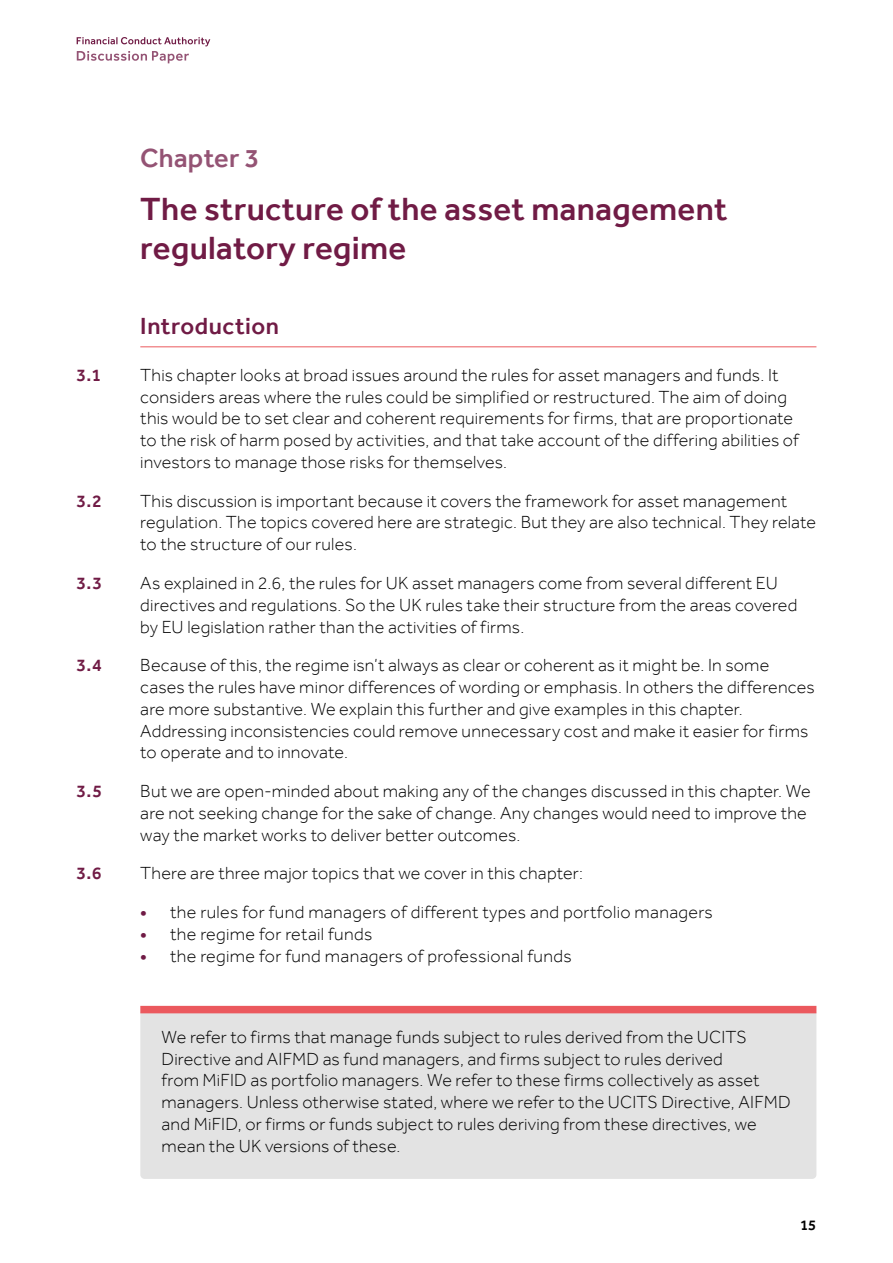
<style>
.page{position:relative;width:893px;height:1263px;background:#fff}
.page>*{position:absolute;margin:0;border:0;box-sizing:border-box;transform-origin:0 0}
.t1{font:500 33px/39.6px "Effra";letter-spacing:.01em;color:#701b45}
.t2{font:500 27px "Effra";letter-spacing:.01em;color:#945374}
.t3{font:500 24px "Effra";letter-spacing:.02em;color:#701b45}
.t4{font:300 18px/21.8px "Effra";letter-spacing:.01em;color:#000}
.t5{font:500 18px "Effra";color:#701b45}
.t6{font:500 15px "Effra";color:#000}
.s1{font-weight:500;color:#701b45}
</style>
<div class="page">
<svg style="left:77px;top:37px;width:133px;height:26px"></svg>
<hr style="left:140px;top:346px;width:676px;height:1px;background:#eb595e">
<div style="left:140px;top:1009px;width:676px;height:170px;background:#e3e3e3;border-radius:4px"></div>
<div style="left:140px;top:1006px;width:676px;height:7px;background:#eb595e"></div>
<h2 class="t2" style="left:140px;top:142px;width:121px">Chapter 3</h2>
<h1 class="t1" style="left:140px;top:188px;width:589px">The structure of the asset management regulatory regime</h1>
<h3 class="t3" style="left:140px;top:311px;width:140px">Introduction</h3>
<p class="t5" style="left:77px;top:364px;width:26px">3.1</p>
<p class="t4" style="left:140px;top:364px;width:660px">This chapter looks at broad issues around the rules for asset managers and funds. It considers areas where the rules could be simplified or restructured. The aim of doing this would be to set clear and coherent requirements for firms, that are proportionate to the risk of harm posed by activities, and that take account of the differing abilities of investors to manage those risks for themselves.</p>
<p class="t5" style="left:77px;top:490px;width:27px">3.2</p>
<p class="t4" style="left:140px;top:490px;width:677px">This discussion is important because it covers the framework for asset management regulation. The topics covered here are strategic. But they are also technical. They relate to the structure of our rules.</p>
<p class="t5" style="left:77px;top:572px;width:27px">3.3</p>
<p class="t4" style="left:140px;top:572px;width:658px">As explained in 2.6, the rules for UK asset managers come from several different EU directives and regulations. So the UK rules take their structure from the areas covered by EU legislation rather than the activities of firms.</p>
<p class="t5" style="left:77px;top:654px;width:27px">3.4</p>
<p class="t4" style="left:140px;top:654px;width:676px">Because of this, the regime isn’t always as clear or coherent as it might be. In some cases the rules have minor differences of wording or emphasis. In others the differences are more substantive. We explain this further and give examples in this chapter.<br>Addressing inconsistencies could remove unnecessary cost and make it easier for firms to operate and to innovate.</p>
<p class="t5" style="left:77px;top:780px;width:27px">3.5</p>
<p class="t4" style="left:140px;top:780px;width:672px">But we are open-minded about making any of the changes discussed in this chapter. We are not seeking change for the sake of change. Any changes would need to improve the way the market works to deliver better outcomes.</p>
<p class="t5" style="left:77px;top:862px;width:27px">3.6</p>
<p class="t4" style="left:140px;top:862px;width:444px">There are three major topics that we cover in this chapter:</p>
<p class="t4" style="left:140px;top:901px;width:574px"><span class="s1">•</span> the rules for fund managers of different types and portfolio managers</p>
<p class="t4" style="left:140px;top:923px;width:234px"><span class="s1">•</span> the regime for retail funds</p>
<p class="t4" style="left:140px;top:944px;width:433px"><span class="s1">•</span> the regime for fund managers of professional funds</p>
<p class="t4" style="left:162px;top:1026px;width:630px">We refer to firms that manage funds subject to rules derived from the UCITS Directive and AIFMD as fund managers, and firms subject to rules derived<br>from MiFID as portfolio managers. We refer to these firms collectively as asset managers. Unless otherwise stated, where we refer to the UCITS Directive, AIFMD and MiFID, or firms or funds subject to rules deriving from these directives, we mean the UK versions of these.</p>
<p class="t6" style="left:800px;top:1216px;width:18px">15</p>
</div>
